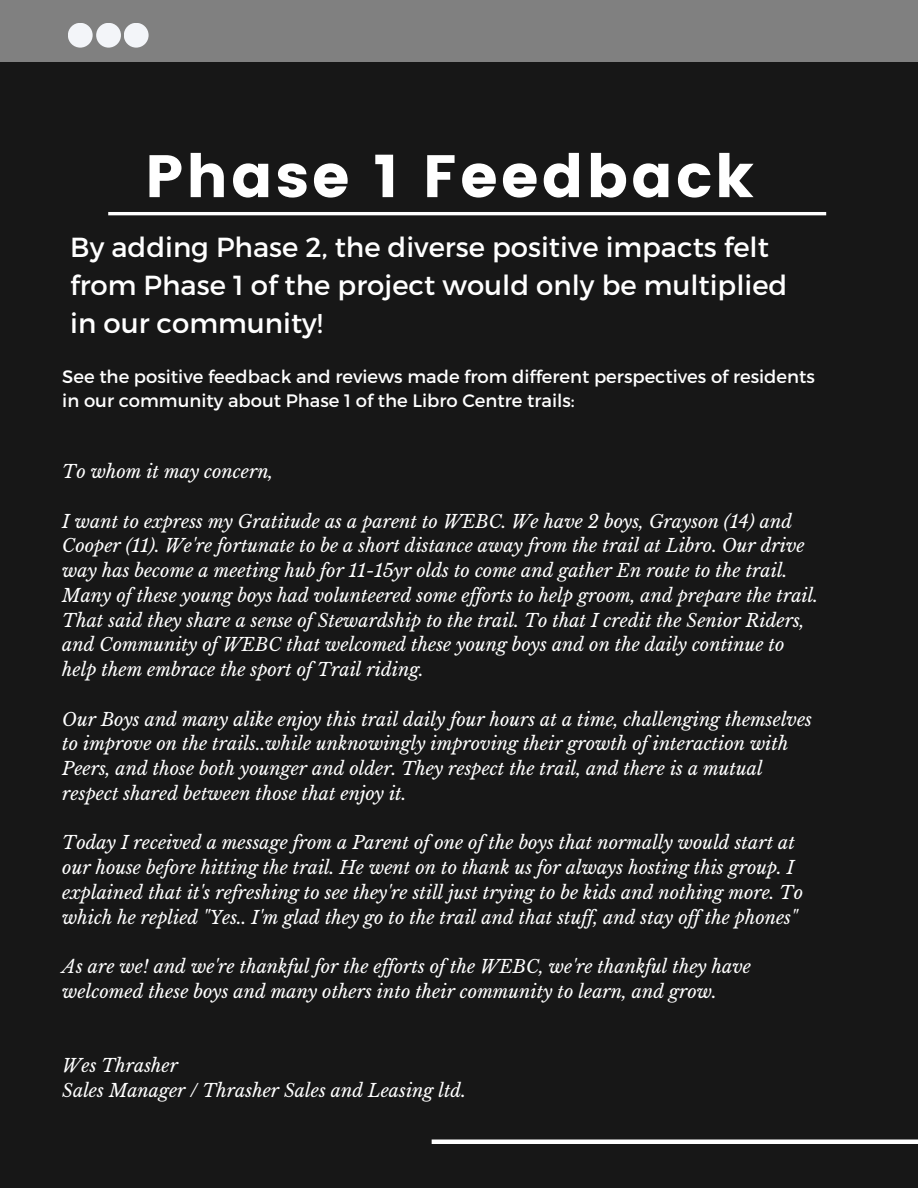
<style>
.page{position:relative;width:918px;height:1188px;background:#171717}
.page>*{position:absolute;margin:0;border:0;box-sizing:border-box;transform-origin:0 0}
.t1{font:59.85px "Poppins";letter-spacing:.05em;color:#fff}
.t2{font:27.6px/38.2px "Montserrat";color:#fff}
.t3{font:italic 18px/24.8px "Libre Baskerville";color:#fff}
.t4{font:18px/24.8px "Montserrat";color:#fff}
</style>
<div class="page">
<div style="left:0;top:0;width:918px;height:62px;background:#808080"></div>
<div style="left:68px;top:23px;width:25px;height:25px;background:#f3f5f9;border-radius:50%"></div>
<div style="left:96px;top:23px;width:25px;height:25px;background:#f3f5f9;border-radius:50%"></div>
<div style="left:124px;top:23px;width:25px;height:25px;background:#f3f5f9;border-radius:50%"></div>
<hr style="left:432px;top:1140px;width:486px;height:4px;background:#fff">
<hr style="left:108px;top:212px;width:718px;height:3px;background:#fff">
<p class="t1" style="left:145px;top:141px;width:610px">Phase 1 Feedback</p>
<p class="t2" style="left:70px;top:226px;width:719px">By adding Phase 2, the diverse positive impacts felt from Phase 1 of the project would only be multiplied in our community!</p>
<p class="t4" style="left:62px;top:363px;width:754px">See the positive feedback and reviews made from different perspectives of residents in our community about Phase 1 of the Libro Centre trails:</p>
<p class="t3" style="left:62px;top:459px;width:213px">To whom it may concern,</p>
<p class="t3" style="left:62px;top:509px;width:757px">I want to express my Gratitude as a parent to WEBC. We have 2 boys, Grayson (14) and Cooper (11). We're fortunate to be a short distance away from the trail at Libro. Our drive way has become a meeting hub for 11-15yr olds to come and gather En route to the trail.<br>Many of these young boys had volunteered some ef orts to help groom, and prepare the trail.<br>That said they share a sense of Stewardship to the trail. To that I credit the Senior Riders, and Community of WEBC that welcomed these young boys and on the daily continue to help them embrace the sport of Trail riding.</p>
<p class="t3" style="left:62px;top:707px;width:751px">Our Boys and many alike enjoy this trail daily four hours at a time, challenging themselves to improve on the trails..while unknowingly improving their growth of interaction with Peers, and those both younger and older. They respect the trail, and there is a mutual respect shared between those that enjoy it.</p>
<p class="t3" style="left:62px;top:831px;width:742px">Today I received a message from a Parent of one of the boys that normally would start at our house before hitting the trail. He went on to thank us for always hosting this group. I explained that it's refreshing to see they're still just trying to be kids and nothing more. To which he replied "Yes.. I'm glad they go to the trail and that stuf , and stay of the phones"</p>
<p class="t3" style="left:62px;top:954px;width:690px">As are we! and we're thankful for the ef orts of the WEBC, we're thankful they have welcomed these boys and many others into their community to learn, and grow.</p>
<p class="t3" style="left:62px;top:1053px;width:117px">Wes Thrasher</p>
<p class="t3" style="left:62px;top:1078px;width:405px">Sales Manager / Thrasher Sales and Leasing ltd.</p>
</div>
